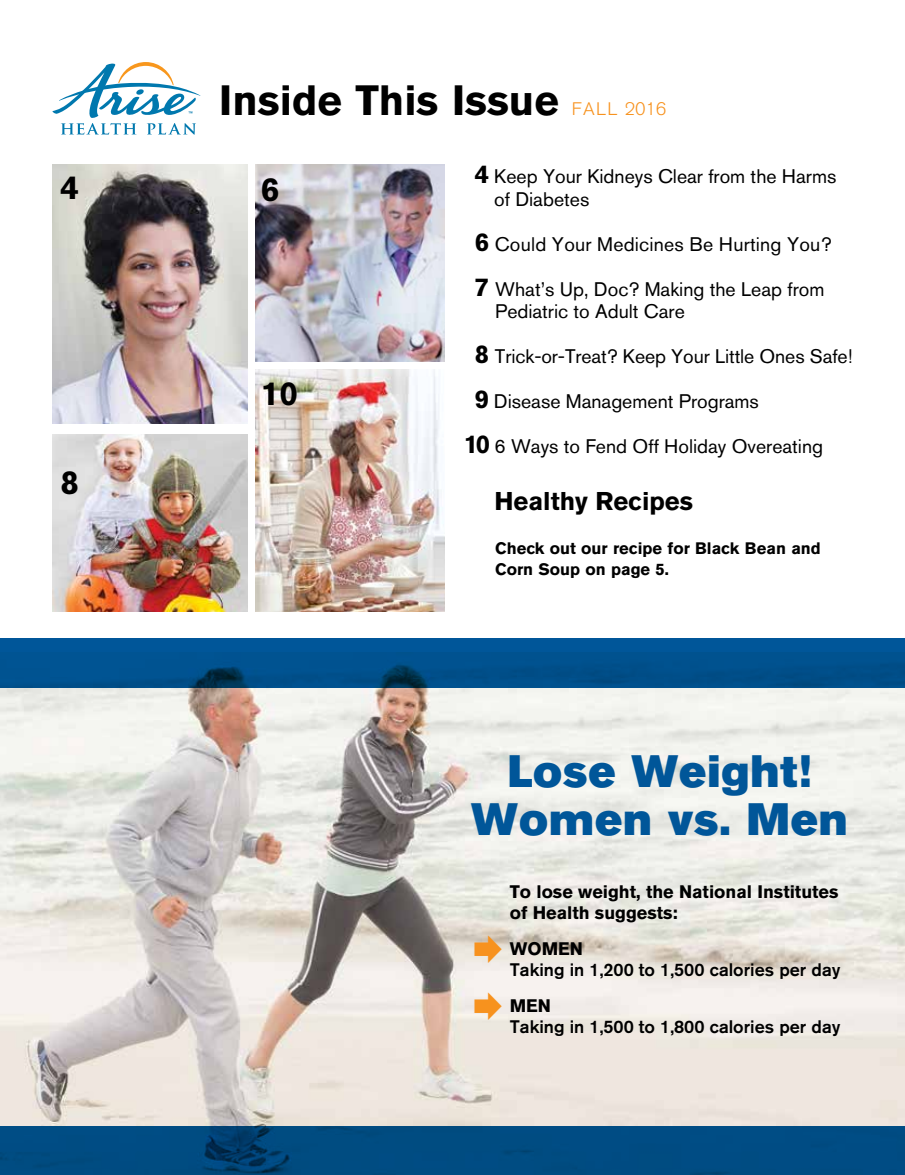
<style>
.page{position:relative;width:905px;height:1175px;background:#fff}
.page>*{position:absolute;margin:0;border:0;box-sizing:border-box;transform-origin:0 0}
.t1{font:45px/48px "Akzidenz Grotesk BE Super";letter-spacing:.02em;color:#005699;text-align:center}
.t2{font:700 42px "Akzidenz Grotesk BE";color:#000}
.t3{font:700 33px "Akzidenz Grotesk BE";color:#000}
.t4{font:700 25.5px "Akzidenz Grotesk BE";color:#000}
.t5{font:19.5px/22.5px "Akzidenz Grotesk BE";color:#000}
.t6{font:500 18px "Akzidenz Grotesk BE";color:#000}
.t7{font:700 18px/21px "Akzidenz Grotesk BE";color:#000}
.t8{font:300 18px "Akzidenz Grotesk BE";letter-spacing:.03em;color:#f7921e}
.t9{font:700 16.5px/21px "Akzidenz Grotesk BE";color:#000}
.t10{font:700 5.1px "Arial";color:#0078ae}
.s1{font-weight:700;font-size:25.5px}
</style>
<div class="page">
<img style="left:0;top:687px;width:904px;height:439px">
<img style="left:52px;top:164px;width:195px;height:259px">
<img style="left:255px;top:164px;width:189px;height:198px">
<img style="left:52px;top:434px;width:195px;height:178px">
<img style="left:255px;top:369px;width:189px;height:243px">
<svg style="left:52px;top:62px;width:149px;height:73px"></svg>
<div style="left:0;top:1126px;width:904px;height:48px;background:#004c82"></div>
<div style="left:0;top:638px;width:904px;height:49px;background:#005290"></div>
<svg style="left:475px;top:992px;width:27px;height:28px"></svg>
<svg style="left:474px;top:935px;width:28px;height:27px"></svg>
<p class="t10" style="left:188px;top:110px;width:7px">™</p>
<h2 class="t2" style="left:219px;top:76px;width:341px">Inside This Issue</h2>
<p class="t8" style="left:571px;top:99px;width:96px">FALL 2016</p>
<h3 class="t3" style="left:61px;top:168px;width:20px">4</h3>
<h3 class="t3" style="left:261px;top:170px;width:20px">6</h3>
<h3 class="t3" style="left:61px;top:463px;width:20px">8</h3>
<h3 class="t3" style="left:261px;top:374px;width:39px">10</h3>
<p class="t5" style="left:494px;top:165px;width:343px;text-indent:-19px"><span class="s1">4</span> Keep Your Kidneys Clear from the Harms of Diabetes</p>
<p class="t5" style="left:475px;top:232px;width:358px"><span class="s1">6</span> Could Your Medicines Be Hurting You?</p>
<p class="t5" style="left:495px;top:277px;width:331px;text-indent:-20px"><span class="s1">7</span> What’s Up, Doc? Making the Leap from<br>Pediatric to Adult Care</p>
<p class="t5" style="left:475px;top:345px;width:379px"><span class="s1">8</span> Trick-or-Treat? Keep Your Little Ones Safe!</p>
<p class="t5" style="left:475px;top:390px;width:285px"><span class="s1">9</span> Disease Management Programs</p>
<p class="t5" style="left:464px;top:435px;width:361px"><span class="s1">1 0</span> 6 Ways to Fend Off Holiday Overeating</p>
<h3 class="t4" style="left:494px;top:486px;width:200px">Healthy Recipes</h3>
<p class="t9" style="left:495px;top:537px;width:327px">Check out our recipe for Black Bean and<br>Corn Soup on page 5.</p>
<h1 class="t1" style="left:471px;top:747px;width:378px">Lose Weight!<br>Women vs. Men</h1>
<p class="t7" style="left:510px;top:881px;width:330px">To lose weight, the National Institutes of Health suggests:</p>
<p class="t7" style="left:510px;top:938px;width:75px">WOMEN</p>
<p class="t6" style="left:510px;top:958px;width:332px">Taking in 1,200 to 1,500 calories per day</p>
<p class="t7" style="left:510px;top:995px;width:43px">MEN</p>
<p class="t6" style="left:510px;top:1015px;width:332px">Taking in 1,500 to 1,800 calories per day</p>
</div>
